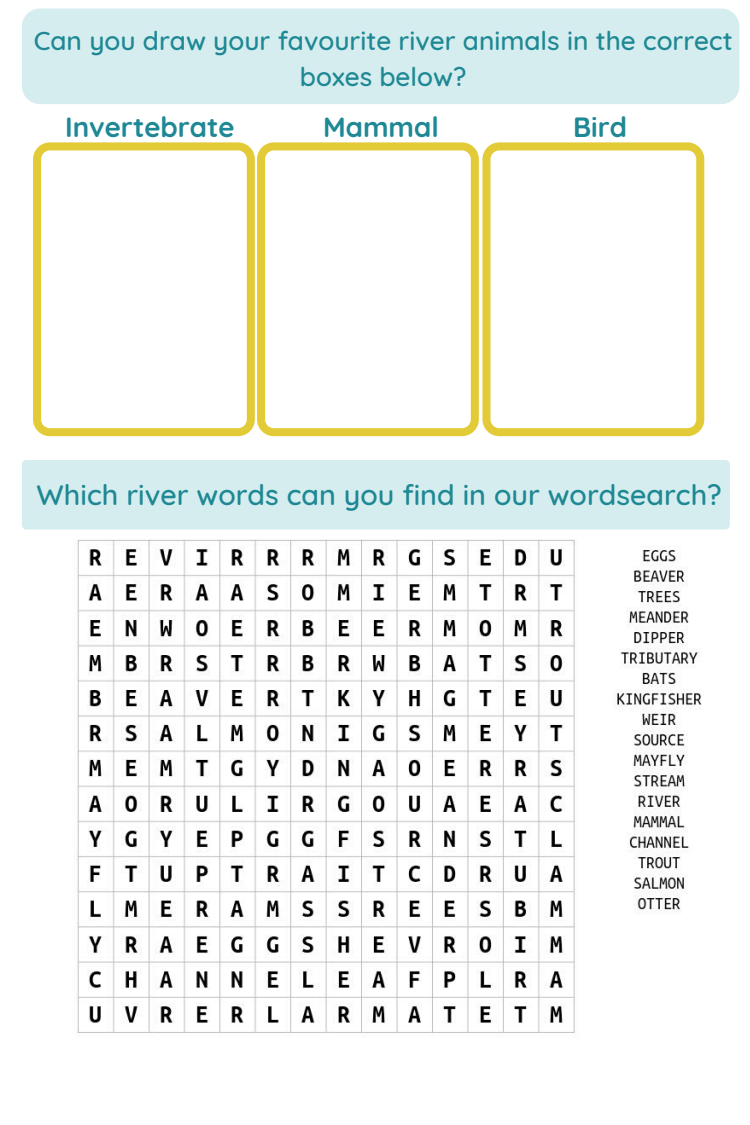
<style>
.page{position:relative;width:750px;height:1125px;background:#fff}
.page>*{position:absolute;margin:0;border:0;box-sizing:border-box;transform-origin:0 0}
.t1{font:500 28.62px "Quicksand";color:#1e8894}
.t2{font:700 27.75px "Quicksand";color:#1e8894}
.t3{font:500 26.25px/36.5px "Quicksand";color:#1e8894;text-align:center}
</style>
<div class="page">
<svg style="left:33px;top:142px;width:222px;height:294px"></svg>
<svg style="left:257px;top:142px;width:222px;height:294px"></svg>
<svg style="left:482px;top:142px;width:222px;height:294px"></svg>
<img style="left:77px;top:539px;width:624px;height:494px">
<div style="left:22px;top:9px;width:717px;height:95px;background:#d5edee;border-radius:18px"></div>
<div style="left:22px;top:460px;width:708px;height:70px;background:#d5edee;border-radius:5px"></div>
<p class="t3" style="left:34px;top:21px;width:700px">Can you draw your favourite river animals in the correct boxes below?</p>
<p class="t2" style="left:65px;top:109px;width:171px">Invertebrate</p>
<p class="t2" style="left:323px;top:109px;width:117px">Mammal</p>
<p class="t2" style="left:573px;top:109px;width:56px">Bird</p>
<p class="t1" style="left:37px;top:477px;width:687px">Which river words can you find in our wordsearch?</p>
</div>
